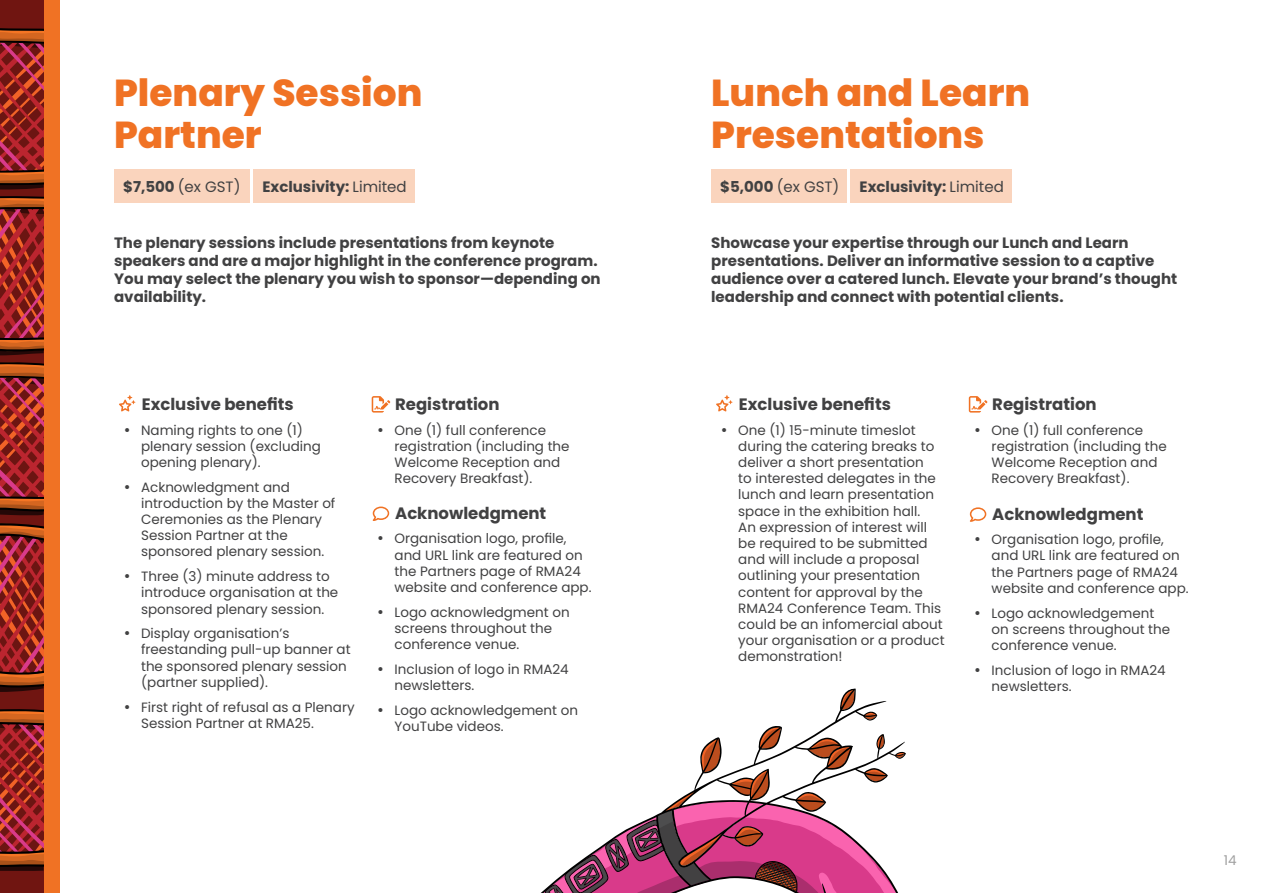
<style>
.page{position:relative;width:1263px;height:893px;background:#fff}
.page>*{position:absolute;margin:0;border:0;box-sizing:border-box;transform-origin:0 0}
.t1{font:800 37.5px/42px "Poppins";color:#f07224}
.t2{font:700 16.5px "Poppins";color:#414142}
.t3{font:700 15px/18px "Poppins";color:#414142}
.t4{font:15px "Poppins";color:#414142}
.t5{font:13.5px/16.2px "Poppins";color:#414142}
.t6{font:13.5px "Poppins";color:#a0a0a0}
.s1{font-weight:700}
.s2{font-weight:400}
</style>
<div class="page">
<svg style="left:119px;top:395px;width:16px;height:16px"></svg>
<svg style="left:716px;top:395px;width:17px;height:16px"></svg>
<svg style="left:373px;top:507px;width:16px;height:14px"></svg>
<svg style="left:970px;top:507px;width:16px;height:15px"></svg>
<svg style="left:372px;top:396px;width:18px;height:17px"></svg>
<svg style="left:969px;top:396px;width:18px;height:17px"></svg>
<div style="left:0;top:0;width:44px;height:893px;background:#701511"></div>
<svg style="left:0;top:28px;width:44px;height:843px"></svg>
<div style="left:44px;top:0;width:16px;height:893px;background:#f07224"></div>
<div style="left:114px;top:169px;width:136px;height:34px;background:#fad4bd"></div>
<div style="left:711px;top:169px;width:136px;height:34px;background:#fad4bd"></div>
<div style="left:253px;top:169px;width:162px;height:34px;background:#fad4bd"></div>
<div style="left:850px;top:169px;width:162px;height:34px;background:#fad4bd"></div>
<svg style="left:541px;top:688px;width:365px;height:205px"></svg>
<h1 class="t1" style="left:114px;top:72px;width:310px">Plenary Session<br>Partner</h1>
<h1 class="t1" style="left:711px;top:72px;width:320px">Lunch and Learn<br>Presentations</h1>
<p class="t4" style="left:123px;top:178px;width:119px"><span class="s1">$7,500</span> (ex GST)</p>
<p class="t3" style="left:262px;top:178px;width:146px">Exclusivity: <span class="s2">Limited</span></p>
<p class="t4" style="left:720px;top:178px;width:121px"><span class="s1">$5,000</span> (ex GST)</p>
<p class="t3" style="left:859px;top:178px;width:146px">Exclusivity: <span class="s2">Limited</span></p>
<p class="t3" style="left:114px;top:234px;width:488px">The plenary sessions include presentations from keynote speakers and are a major highlight in the conference program.<br>You may select the plenary you wish to sponsor—depending on availability.</p>
<p class="t3" style="left:711px;top:234px;width:467px">Showcase your expertise through our Lunch and Learn presentations. Deliver an informative session to a captive audience over a catered lunch. Elevate your brand’s thought leadership and connect with potential clients.</p>
<p class="t2" style="left:142px;top:394px;width:154px">Exclusive benefits</p>
<p class="t5" style="left:141px;top:422px;width:181px">Naming rights to one (1) plenary session (excluding opening plenary).</p>
<p class="t5" style="left:141px;top:479px;width:196px">Acknowledgment and introduction by the Master of<br>Ceremonies as the Plenary<br>Session Partner at the sponsored plenary session.</p>
<p class="t5" style="left:141px;top:568px;width:199px">Three (3) minute address to introduce organisation at the sponsored plenary session.</p>
<p class="t5" style="left:141px;top:625px;width:211px">Display organisation’s freestanding pull-up banner at the sponsored plenary session (partner supplied).</p>
<p class="t5" style="left:141px;top:699px;width:215px">First right of refusal as a Plenary<br>Session Partner at RMA25.</p>
<p class="t2" style="left:395px;top:394px;width:106px">Registration</p>
<p class="t5" style="left:394px;top:422px;width:177px">One (1) full conference registration (including the<br>Welcome Reception and<br>Recovery Breakfast).</p>
<p class="t2" style="left:395px;top:503px;width:153px">Acknowledgment</p>
<p class="t5" style="left:394px;top:531px;width:199px">Organisation logo, profile, and URL link are featured on the Partners page of RMA24 website and conference app.</p>
<p class="t5" style="left:394px;top:604px;width:177px">Logo acknowledgment on screens throughout the conference venue.</p>
<p class="t5" style="left:394px;top:661px;width:176px">Inclusion of logo in RMA24 newsletters.</p>
<p class="t5" style="left:394px;top:702px;width:185px">Logo acknowledgement on<br>YouTube videos.</p>
<p class="t2" style="left:739px;top:394px;width:154px">Exclusive benefits</p>
<p class="t5" style="left:738px;top:422px;width:208px">One (1) 15-minute timeslot during the catering breaks to deliver a short presentation<br>to interested delegates in the lunch and learn presentation space in the exhibition hall.<br>An expression of interest will be required to be submitted and will include a proposal outlining your presentation content for approval by the<br>RMA24 Conference Team. This could be an infomercial about your organisation or a product demonstration!</p>
<p class="t2" style="left:992px;top:394px;width:106px">Registration</p>
<p class="t5" style="left:992px;top:422px;width:177px">One (1) full conference registration (including the<br>Welcome Reception and<br>Recovery Breakfast).</p>
<p class="t2" style="left:992px;top:504px;width:153px">Acknowledgment</p>
<p class="t5" style="left:992px;top:531px;width:199px">Organisation logo, profile, and URL link are featured on the Partners page of RMA24 website and conference app.</p>
<p class="t5" style="left:992px;top:605px;width:180px">Logo acknowledgement on screens throughout the conference venue.</p>
<p class="t5" style="left:992px;top:662px;width:176px">Inclusion of logo in RMA24 newsletters.</p>
<p class="t6" style="left:1224px;top:852px;width:14px">14</p>
</div>
